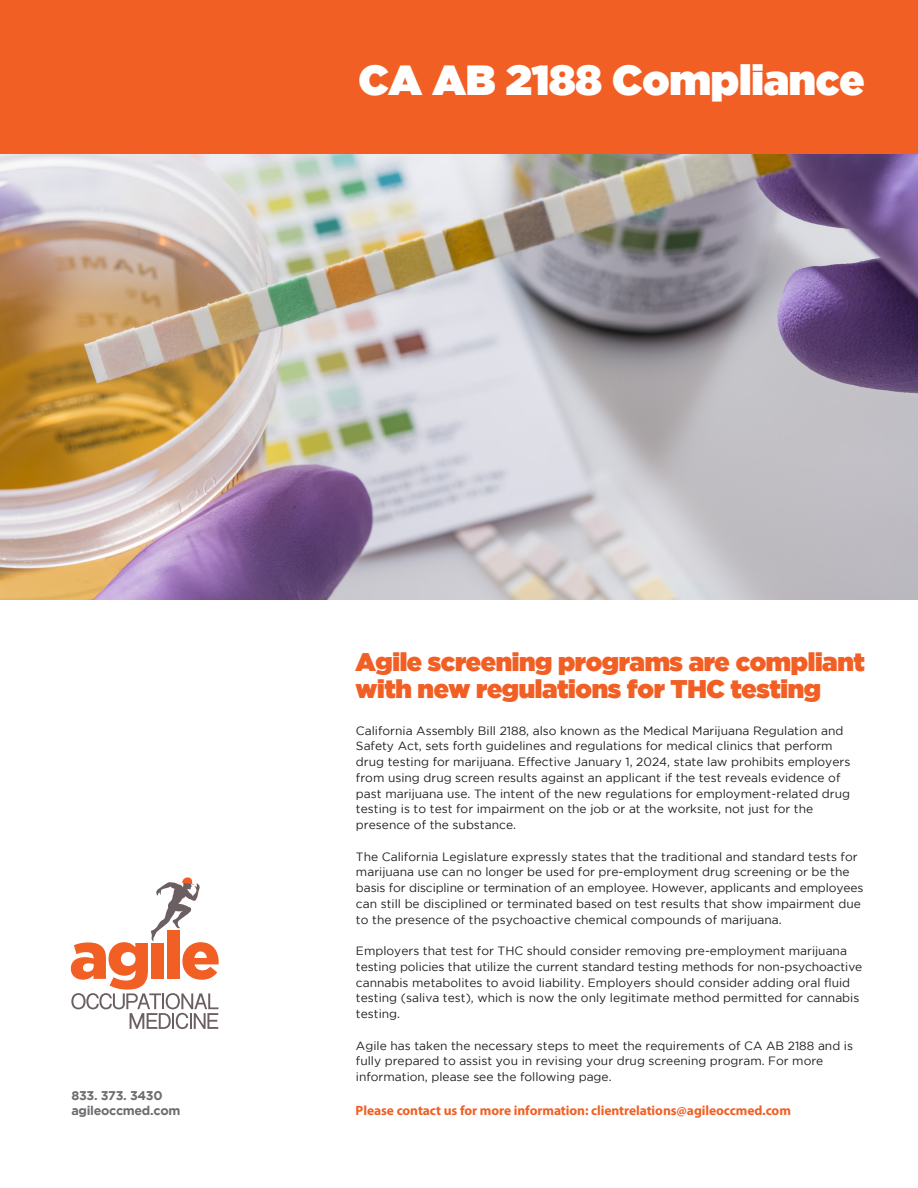
<style>
.page{position:relative;width:918px;height:1188px;background:#fff}
.page>*{position:absolute;margin:0;border:0;box-sizing:border-box;transform-origin:0 0}
.t1{font:42px "Gotham Ultra";letter-spacing:-.005em;color:#fff}
.t2{font:25.5px/27px "Gotham Ultra";letter-spacing:-.015em;color:#f15f24}
.t3{font:700 13.5px "Myriad Pro";letter-spacing:-.005em;color:#f15f24}
.t4{font:700 12.6px/14.9px "Gotham";letter-spacing:-.025em;color:#6c6d70}
.t5{font:12px/15.8px "Gotham";color:#231f20}
</style>
<div class="page">
<div style="left:0;top:0;width:918px;height:161px;background:#f15f24"></div>
<svg style="left:71px;top:877px;width:148px;height:152px"></svg>
<img style="left:0;top:154px;width:918px;height:445px">
<h1 class="t1" style="left:358px;top:55px;width:508px">CA AB 2188 Compliance</h1>
<p class="t4" style="left:71px;top:1088px;width:110px">833. 373. 3430 agileoccmed.com</p>
<h2 class="t2" style="left:355px;top:648px;width:511px">Agile screening programs are compliant with new regulations for THC testing</h2>
<p class="t5" style="left:356px;top:722px;width:496px">California Assembly Bill 2188, also known as the Medical Marijuana Regulation and Safety Act, sets forth guidelines and regulations for medical clinics that perform drug testing for marijuana. Effective January 1, 2024, state law prohibits employers from using drug screen results against an applicant if the test reveals evidence of past marijuana use. The intent of the new regulations for employment-related drug testing is to test for impairment on the job or at the worksite, not just for the presence of the substance.</p>
<p class="t5" style="left:356px;top:848px;width:509px">The California Legislature expressly states that the traditional and standard tests for marijuana use can no longer be used for pre-employment drug screening or be the basis for discipline or termination of an employee. However, applicants and employees can still be disciplined or terminated based on test results that show impairment due to the presence of the psychoactive chemical compounds of marijuana.</p>
<p class="t5" style="left:356px;top:943px;width:508px">Employers that test for THC should consider removing pre-employment marijuana testing policies that utilize the current standard testing methods for non-psychoactive cannabis metabolites to avoid liability. Employers should consider adding oral fluid testing (saliva test), which is now the only legitimate method permitted for cannabis testing.</p>
<p class="t5" style="left:356px;top:1037px;width:499px">Agile has taken the necessary steps to meet the requirements of CA AB 2188 and is fully prepared to assist you in revising your drug screening program. For more information, please see the following page.</p>
<p class="t3" style="left:356px;top:1102px;width:437px">Please contact us for more information: clientrelations@agileoccmed.com</p>
</div>
